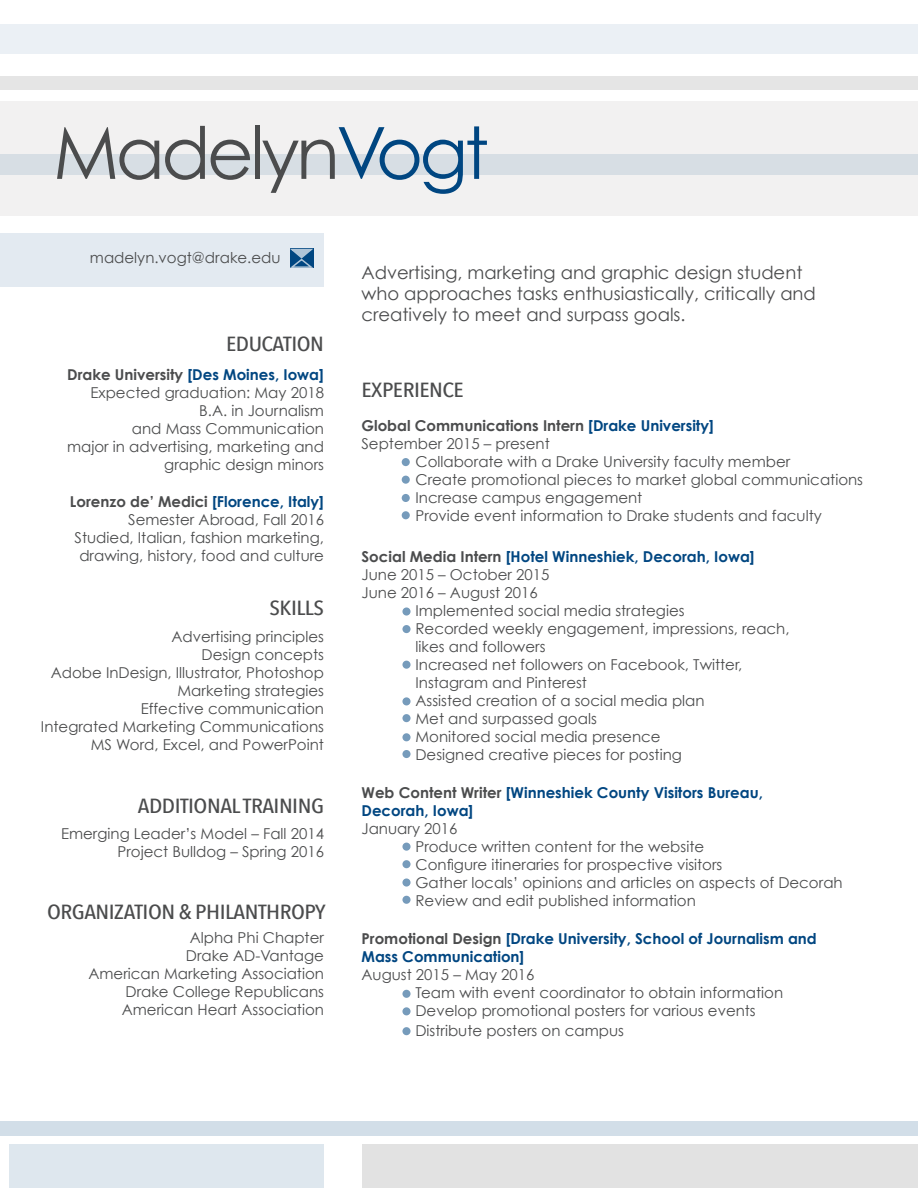
<style>
.page{position:relative;width:918px;height:1188px;background:#fff}
.page>*{position:absolute;margin:0;border:0;box-sizing:border-box;transform-origin:0 0}
.t1{font:72px "Century Gothic";letter-spacing:-.05em;color:#4b4c4d}
.t2{font:500 20.4px "Avenir Next Condensed";letter-spacing:-.02em;color:#4b4c4d;scale:1.18 1}
.t3{font:18px/21px "Century Gothic";color:#4b4c4d}
.t4{font:15px/18px "Century Gothic";color:#4b4c4d;text-align:center}
.t5{font:700 15px "Century Gothic";color:#004681}
.t6{font:700 15px "Century Gothic";color:#4b4c4d}
.s1{color:#004681}
.s2{color:#4b4c4d}
</style>
<div class="page">
<div style="left:0;top:25px;width:918px;height:29px;background:#ebf0f5"></div>
<div style="left:0;top:1121px;width:918px;height:15px;background:#d2dee8"></div>
<div style="left:0;top:76px;width:918px;height:14px;background:#e5e5e5"></div>
<svg style="left:0;top:101px;width:918px;height:115px;fill:#f2f1f1"></svg>
<div style="left:0;top:233px;width:324px;height:54px;background:#e3eaf1"></div>
<svg style="left:290px;top:248px;width:24px;height:20px"></svg>
<div style="left:9px;top:1145px;width:315px;height:43px;background:#dee7ee"></div>
<div style="left:362px;top:1144px;width:556px;height:44px;background:#e2e2e2"></div>
<svg style="left:402px;top:843px;width:9px;height:8px"></svg>
<svg style="left:402px;top:860px;width:9px;height:8px"></svg>
<svg style="left:402px;top:878px;width:9px;height:9px"></svg>
<svg style="left:402px;top:896px;width:9px;height:8px"></svg>
<div style="left:402px;top:458px;width:8px;height:8px;background:#769bbb;border-radius:50%"></div>
<div style="left:402px;top:476px;width:8px;height:8px;background:#769bbb;border-radius:50%"></div>
<div style="left:402px;top:494px;width:8px;height:8px;background:#769bbb;border-radius:50%"></div>
<div style="left:402px;top:511px;width:8px;height:8px;background:#769bbb;border-radius:50%"></div>
<svg style="left:402px;top:990px;width:9px;height:8px"></svg>
<svg style="left:402px;top:1007px;width:9px;height:8px"></svg>
<svg style="left:402px;top:1027px;width:9px;height:8px"></svg>
<svg style="left:402px;top:607px;width:9px;height:9px"></svg>
<svg style="left:402px;top:625px;width:9px;height:8px"></svg>
<svg style="left:402px;top:661px;width:9px;height:8px"></svg>
<svg style="left:402px;top:697px;width:9px;height:8px"></svg>
<svg style="left:402px;top:714px;width:9px;height:8px"></svg>
<svg style="left:402px;top:733px;width:9px;height:8px"></svg>
<svg style="left:402px;top:750px;width:9px;height:8px"></svg>
<p class="t1" style="left:53px;top:109px;width:437px">Madelyn<span class="s1">Vogt</span></p>
<p class="t4" style="left:90px;top:248px;width:192px">madelyn.vogt@drake.edu</p>
<p class="t2" style="left:226px;top:331px;width:84px">EDUCATION</p>
<p class="t5" style="left:67px;top:365px;width:258px"><span class="s2">Drake University</span> [Des Moines, Iowa]</p>
<p class="t4" style="left:90px;top:383px;width:235px">Expected graduation: May 2018</p>
<p class="t4" style="left:199px;top:401px;width:126px">B.A. in Journalism</p>
<p class="t4" style="left:132px;top:419px;width:194px">and Mass Communication</p>
<p class="t4" style="left:67px;top:437px;width:258px">major in advertising, marketing and</p>
<p class="t4" style="left:164px;top:455px;width:161px">graphic design minors</p>
<p class="t6" style="left:70px;top:492px;width:256px">Lorenzo de’ Medici <span class="s1">[Florence, Italy]</span></p>
<p class="t4" style="left:128px;top:510px;width:197px">Semester Abroad, Fall 2016</p>
<p class="t4" style="left:75px;top:528px;width:251px">Studied, Italian, fashion marketing, drawing, history, food and culture</p>
<p class="t2" style="left:269px;top:595px;width:48px">SKILLS</p>
<p class="t4" style="left:171px;top:627px;width:154px">Advertising principles</p>
<p class="t4" style="left:202px;top:645px;width:124px">Design concepts</p>
<p class="t4" style="left:51px;top:663px;width:275px">Adobe InDesign, Illustrator, Photoshop</p>
<p class="t4" style="left:178px;top:681px;width:148px">Marketing strategies</p>
<p class="t4" style="left:141px;top:699px;width:185px">Effective communication</p>
<p class="t4" style="left:41px;top:717px;width:285px">Integrated Marketing Communications</p>
<p class="t4" style="left:91px;top:735px;width:235px">MS Word, Excel, and PowerPoint</p>
<p class="t2" style="left:138px;top:794px;width:159px">ADDITIONAL TRAINING</p>
<p class="t4" style="left:61px;top:824px;width:264px">Emerging Leader’s Model – Fall 2014</p>
<p class="t4" style="left:118px;top:842px;width:208px">Project Bulldog – Spring 2016</p>
<p class="t2" style="left:47px;top:899px;width:238px">ORGANIZATION &amp; PHILANTHROPY</p>
<p class="t4" style="left:190px;top:928px;width:136px">Alpha Phi Chapter</p>
<p class="t4" style="left:186px;top:946px;width:140px">Drake AD-Vantage</p>
<p class="t4" style="left:88px;top:964px;width:237px">American Marketing Association</p>
<p class="t4" style="left:126px;top:982px;width:200px">Drake College Republicans</p>
<p class="t4" style="left:122px;top:1000px;width:204px">American Heart Association</p>
<p class="t3" style="left:362px;top:262px;width:456px">Advertising, marketing and graphic design student who approaches tasks enthusiastically, critically and creatively to meet and surpass goals.</p>
<p class="t2" style="left:362px;top:378px;width:88px">EXPERIENCE</p>
<p class="t6" style="left:362px;top:416px;width:354px">Global Communications Intern <span class="s1">[Drake University]</span></p>
<p class="t4" style="left:362px;top:435px;width:190px">September 2015 – present</p>
<p class="t4" style="left:416px;top:453px;width:376px">Collaborate with a Drake University faculty member</p>
<p class="t4" style="left:416px;top:471px;width:449px">Create promotional pieces to market global communications</p>
<p class="t4" style="left:416px;top:489px;width:228px">Increase campus engagement</p>
<p class="t4" style="left:416px;top:507px;width:408px">Provide event information to Drake students and faculty</p>
<p class="t5" style="left:362px;top:547px;width:395px"><span class="s2">Social Media Intern</span> [Hotel Winneshiek, Decorah, Iowa]</p>
<p class="t4" style="left:362px;top:565px;width:189px">June 2015 – October 2015</p>
<p class="t4" style="left:362px;top:583px;width:178px">June 2016 – August 2016</p>
<p class="t4" style="left:416px;top:601px;width:271px">Implemented social media strategies</p>
<p class="t4" style="left:416px;top:619px;width:376px">Recorded weekly engagement, impressions, reach,</p>
<p class="t4" style="left:416px;top:637px;width:131px">likes and followers</p>
<p class="t4" style="left:416px;top:655px;width:328px">Increased net followers on Facebook, Twitter,</p>
<p class="t4" style="left:416px;top:673px;width:173px">Instagram and Pinterest</p>
<p class="t4" style="left:416px;top:691px;width:291px">Assisted creation of a social media plan</p>
<p class="t4" style="left:416px;top:709px;width:183px">Met and surpassed goals</p>
<p class="t4" style="left:416px;top:727px;width:247px">Monitored social media presence</p>
<p class="t4" style="left:416px;top:745px;width:268px">Designed creative pieces for posting</p>
<p class="t5" style="left:362px;top:783px;width:403px"><span class="s2">Web Content Writer</span> [Winneshiek County Visitors Bureau,</p>
<p class="t5" style="left:362px;top:801px;width:113px">Decorah, Iowa]</p>
<p class="t4" style="left:362px;top:819px;width:97px">January 2016</p>
<p class="t4" style="left:416px;top:837px;width:290px">Produce written content for the website</p>
<p class="t4" style="left:416px;top:855px;width:308px">Configure itineraries for prospective visitors</p>
<p class="t4" style="left:416px;top:873px;width:429px">Gather locals’ opinions and articles on aspects of Decorah</p>
<p class="t4" style="left:416px;top:891px;width:282px">Review and edit published information</p>
<p class="t5" style="left:362px;top:929px;width:457px"><span class="s2">Promotional Design</span> [Drake University, School of Journalism and</p>
<p class="t5" style="left:362px;top:947px;width:164px">Mass Communication]</p>
<p class="t4" style="left:362px;top:966px;width:175px">August 2015 – May 2016</p>
<p class="t4" style="left:416px;top:984px;width:369px">Team with event coordinator to obtain information</p>
<p class="t4" style="left:416px;top:1002px;width:342px">Develop promotional posters for various events</p>
<p class="t4" style="left:416px;top:1022px;width:210px">Distribute posters on campus</p>
</div>
